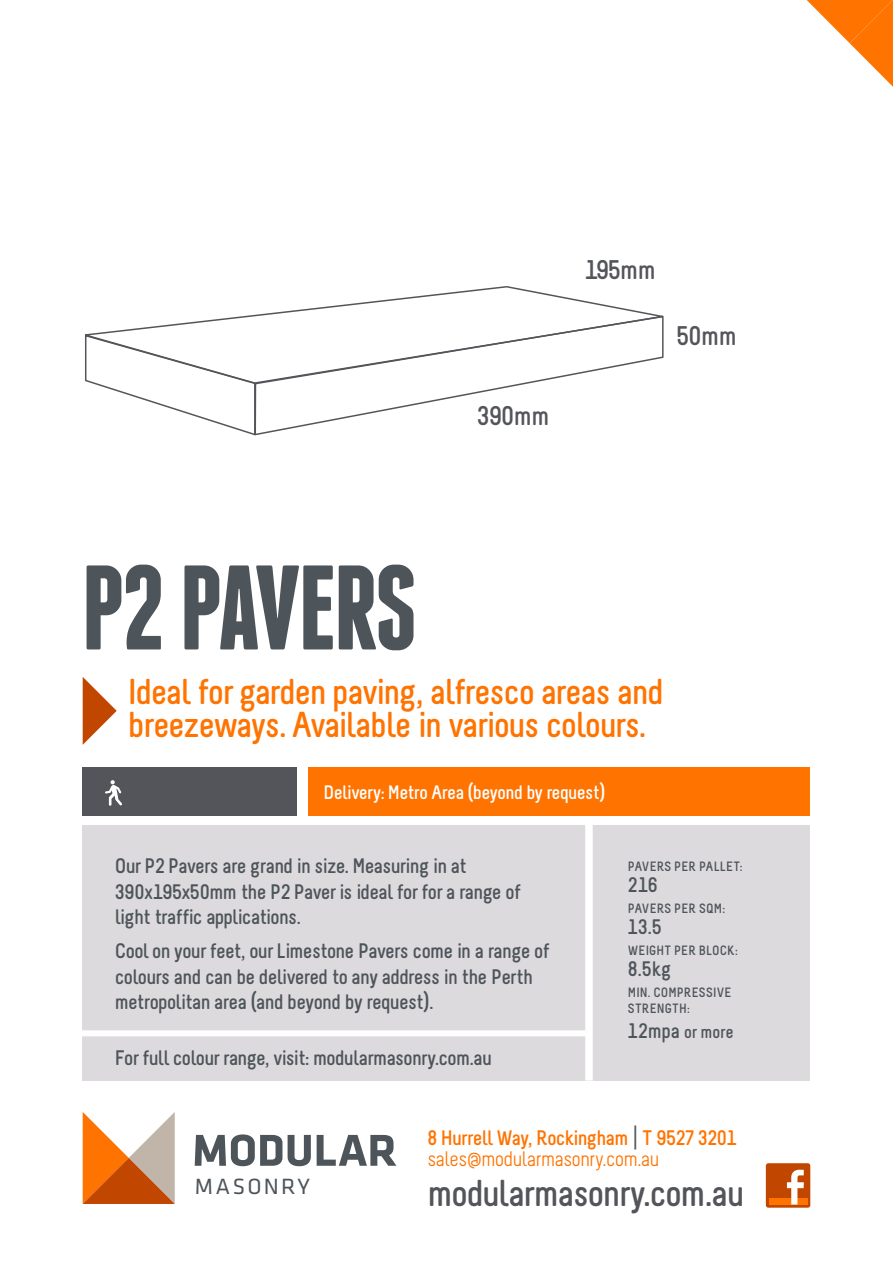
<style>
.page{position:relative;width:893px;height:1263px;background:#fff}
.page>*{position:absolute;margin:0;border:0;box-sizing:border-box;transform-origin:0 0}
.t1{font:700 120px "Franchise";letter-spacing:-.03em;color:#4d545a}
.t2{font:700 37.5px "Melbourne";letter-spacing:-.025em;color:#54555a}
.t3{font:700 36px/33px "Melbourne";letter-spacing:-.02em;color:#ff7300}
.t4{font:700 27px "Melbourne";letter-spacing:-.01em;color:#54555a}
.t5{font:22.95px "Klavika";letter-spacing:.1em;color:#4d545a}
.t6{font:700 21px/25.5px "Melbourne";letter-spacing:-.015em;color:#4d545a}
.t7{font:700 21px "Melbourne";letter-spacing:-.015em;color:#ff7300}
.t8{font:21px "Melbourne";letter-spacing:-.02em;color:#ff7300}
.t9{font:700 19.5px "Melbourne";letter-spacing:-.015em;color:#fff}
.t10{font:700 18px "Melbourne";letter-spacing:.005em;color:#4d545a}
.t11{font:700 13.5px/16.5px "Melbourne";letter-spacing:.03em;color:#4d545a}
.s1{font-size:21px}
.s2{font-weight:400;font-size:30px;color:#54555a}
</style>
<div class="page">
<div style="left:83px;top:825px;width:727px;height:255px;background:#dcdadc"></div>
<div style="left:83px;top:767px;width:214px;height:49px;background:#54555a"></div>
<div style="left:309px;top:767px;width:501px;height:49px;background:#ff7300"></div>
<svg style="left:105px;top:780px;width:17px;height:26px"></svg>
<div style="left:585px;top:821px;width:8px;height:259px;background:#fff"></div>
<svg style="left:257px;top:385px;width:263px;height:50px"></svg>
<svg style="left:97px;top:385px;width:160px;height:51px"></svg>
<svg style="left:85px;top:286px;width:579px;height:99px"></svg>
<svg style="left:83px;top:1112px;width:92px;height:92px"></svg>
<svg style="left:195px;top:1134px;width:87px;height:32px"></svg>
<svg style="left:288px;top:1135px;width:23px;height:31px"></svg>
<svg style="left:317px;top:1135px;width:79px;height:31px"></svg>
<svg style="left:83px;top:677px;width:34px;height:68px"></svg>
<div style="left:68px;top:1030px;width:521px;height:6px;background:#fff"></div>
<div style="left:766px;top:1163px;width:44px;height:45px;background:#c14600;border-radius:3px"></div>
<div style="left:769px;top:1198px;width:38px;height:6px;background:#ff7300"></div>
<svg style="left:787px;top:1170px;width:17px;height:34px"></svg>
<svg style="left:807px;top:0;width:86px;height:87px"></svg>
<p class="t4" style="left:477px;top:402px;width:74px">390mm</p>
<p class="t4" style="left:585px;top:256px;width:72px">195mm</p>
<p class="t4" style="left:677px;top:321px;width:62px">50mm</p>
<p class="t1" style="left:81px;top:551px;width:337px">P2 PAVERS</p>
<p class="t3" style="left:128px;top:675px;width:537px">Ideal for garden paving, alfresco areas and breezeways. Available in various colours.</p>
<p class="t9" style="left:324px;top:782px;width:283px">Delivery: Metro Area (beyond by request)</p>
<p class="t6" style="left:115px;top:853px;width:407px">Our P2 Pavers are grand in size. Measuring in at<br>390x195x50mm the P2 Paver is ideal for for a range of light traffic applications.</p>
<p class="t6" style="left:115px;top:938px;width:436px">Cool on your feet, our Limestone Pavers come in a range of colours and can be delivered to any address in the Perth metropolitan area (and beyond by request).</p>
<p class="t6" style="left:115px;top:1046px;width:378px">For full colour range, visit: modularmasonry.com.au</p>
<p class="t11" style="left:628px;top:858px;width:116px">PAVERS PER PALLET:</p>
<p class="t6" style="left:628px;top:872px;width:31px">216</p>
<p class="t11" style="left:628px;top:900px;width:98px">PAVERS PER SQM:</p>
<p class="t6" style="left:628px;top:914px;width:35px">13.5</p>
<p class="t11" style="left:628px;top:942px;width:111px">WEIGHT PER BLOCK:</p>
<p class="t6" style="left:628px;top:956px;width:45px">8.5kg</p>
<p class="t11" style="left:628px;top:984px;width:105px">MIN. COMPRESSIVE<br>STRENGTH:</p>
<p class="t10" style="left:628px;top:1023px;width:107px"><span class="s1">12mpa</span> or more</p>
<p class="t5" style="left:195px;top:1171px;width:117px">MASONRY</p>
<p class="t7" style="left:427px;top:1127px;width:310px">8 Hurrell Way, Rockingham <span class="s2">|</span> T 9527 3201</p>
<p class="t8" style="left:427px;top:1148px;width:233px">sales@modularmasonry.com.au</p>
<p class="t2" style="left:427px;top:1173px;width:318px">modularmasonry.com.au</p>
</div>
